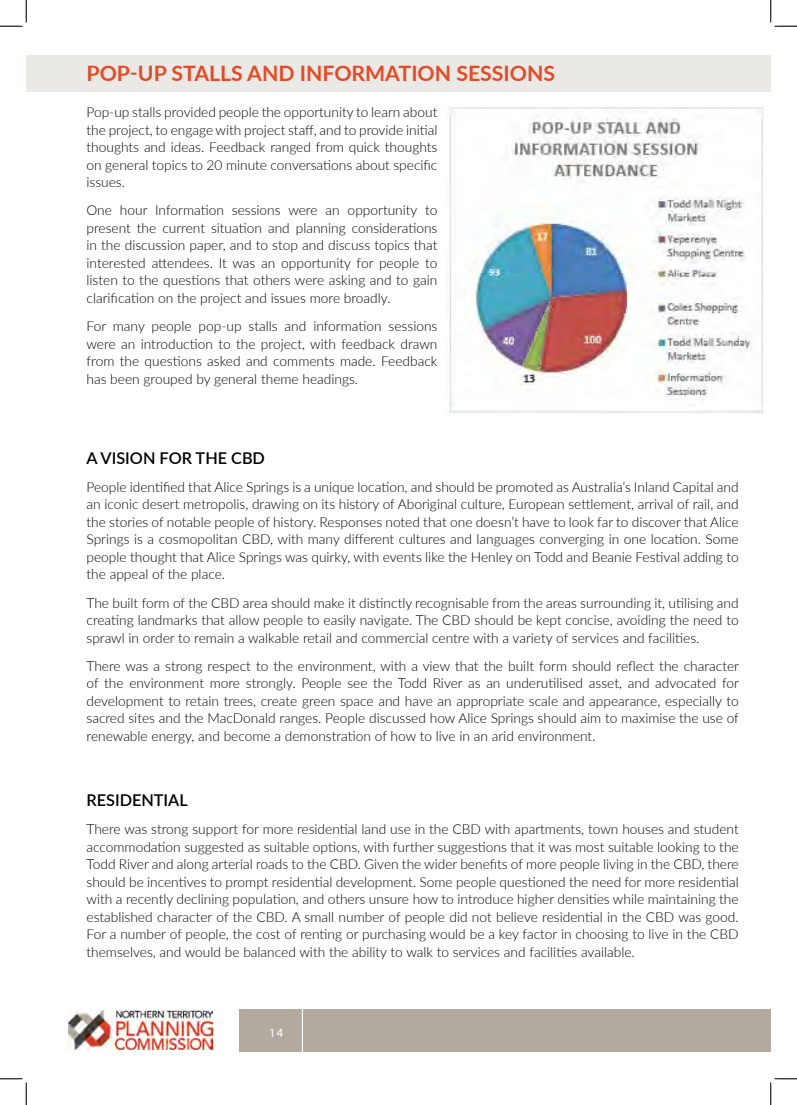
<style>
.page{position:relative;width:797px;height:1105px;background:#fff}
.page>*{position:absolute;margin:0;border:0;box-sizing:border-box;transform-origin:0 0}
.t1{font:700 21.25px "Lato";color:#e14b26}
.t2{font:600 16.25px "Lato";color:#000}
.t3{font:300 13.75px/17.5px "Lato";color:#000;text-align:justify}
.t4{font:12.5px "Myriad Pro";color:#fff}
</style>
<div class="page">
<div style="left:26px;top:55px;width:744px;height:36px;background:#ebe9e6"></div>
<img style="left:447px;top:107px;width:316px;height:307px">
<div style="left:240px;top:1010px;width:530px;height:42px;background:#b2aa9f"></div>
<img style="left:69px;top:1011px;width:144px;height:39px">
<hr style="left:302px;top:1006px;width:1px;height:51px;background:#fff">
<svg style="left:0;top:0;width:27px;height:27px"></svg>
<svg style="left:0;top:1078px;width:27px;height:27px"></svg>
<svg style="left:770px;top:0;width:27px;height:27px"></svg>
<svg style="left:770px;top:1078px;width:27px;height:27px"></svg>
<h1 class="t1" style="left:86px;top:57px;width:470px">POP-UP STALLS AND INFORMATION SESSIONS</h1>
<p class="t3" style="left:86px;top:103px;width:352px">Pop-up stalls provided people the opportunity to learn about the project, to engage with project staff, and to provide initial thoughts and ideas. Feedback ranged from quick thoughts on general topics to 20 minute conversations about specific issues.</p>
<p class="t3" style="left:86px;top:201px;width:352px">One hour Information sessions were an opportunity to present the current situation and planning considerations in the discussion paper, and to stop and discuss topics that interested attendees. It was an opportunity for people to listen to the questions that others were asking and to gain clarification on the project and issues more broadly.</p>
<p class="t3" style="left:86px;top:317px;width:352px">For many people pop-up stalls and information sessions were an introduction to the project, with feedback drawn from the questions asked and comments made. Feedback has been grouped by general theme headings.</p>
<p class="t2" style="left:86px;top:446px;width:180px">A VISION FOR THE CBD</p>
<p class="t3" style="left:86px;top:478px;width:653px">People identified that Alice Springs is a unique location, and should be promoted as Australia’s Inland Capital and an iconic desert metropolis, drawing on its history of Aboriginal culture, European settlement, arrival of rail, and the stories of notable people of history. Responses noted that one doesn’t have to look far to discover that Alice Springs is a cosmopolitan CBD, with many different cultures and languages converging in one location. Some people thought that Alice Springs was quirky, with events like the Henley on Todd and Beanie Festival adding to the appeal of the place.</p>
<p class="t3" style="left:86px;top:593px;width:653px">The built form of the CBD area should make it distinctly recognisable from the areas surrounding it, utilising and creating landmarks that allow people to easily navigate. The CBD should be kept concise, avoiding the need to sprawl in order to remain a walkable retail and commercial centre with a variety of services and facilities.</p>
<p class="t3" style="left:86px;top:656px;width:654px">There was a strong respect to the environment, with a view that the built form should reflect the character of the environment more strongly. People see the Todd River as an underutilised asset, and advocated for development to retain trees, create green space and have an appropriate scale and appearance, especially to sacred sites and the MacDonald ranges. People discussed how Alice Springs should aim to maximise the use of renewable energy, and become a demonstration of how to live in an arid environment.</p>
<p class="t2" style="left:86px;top:788px;width:103px">RESIDENTIAL</p>
<p class="t3" style="left:86px;top:820px;width:653px">There was strong support for more residential land use in the CBD with apartments, town houses and student accommodation suggested as suitable options, with further suggestions that it was most suitable looking to the Todd River and along arterial roads to the CBD. Given the wider benefits of more people living in the CBD, there should be incentives to prompt residential development. Some people questioned the need for more residential with a recently declining population, and others unsure how to introduce higher densities while maintaining the established character of the CBD. A small number of people did not believe residential in the CBD was good.<br>For a number of people, the cost of renting or purchasing would be a key factor in choosing to live in the CBD themselves, and would be balanced with the ability to walk to services and facilities available.</p>
<p class="t4" style="left:269px;top:1025px;width:16px">14</p>
</div>
